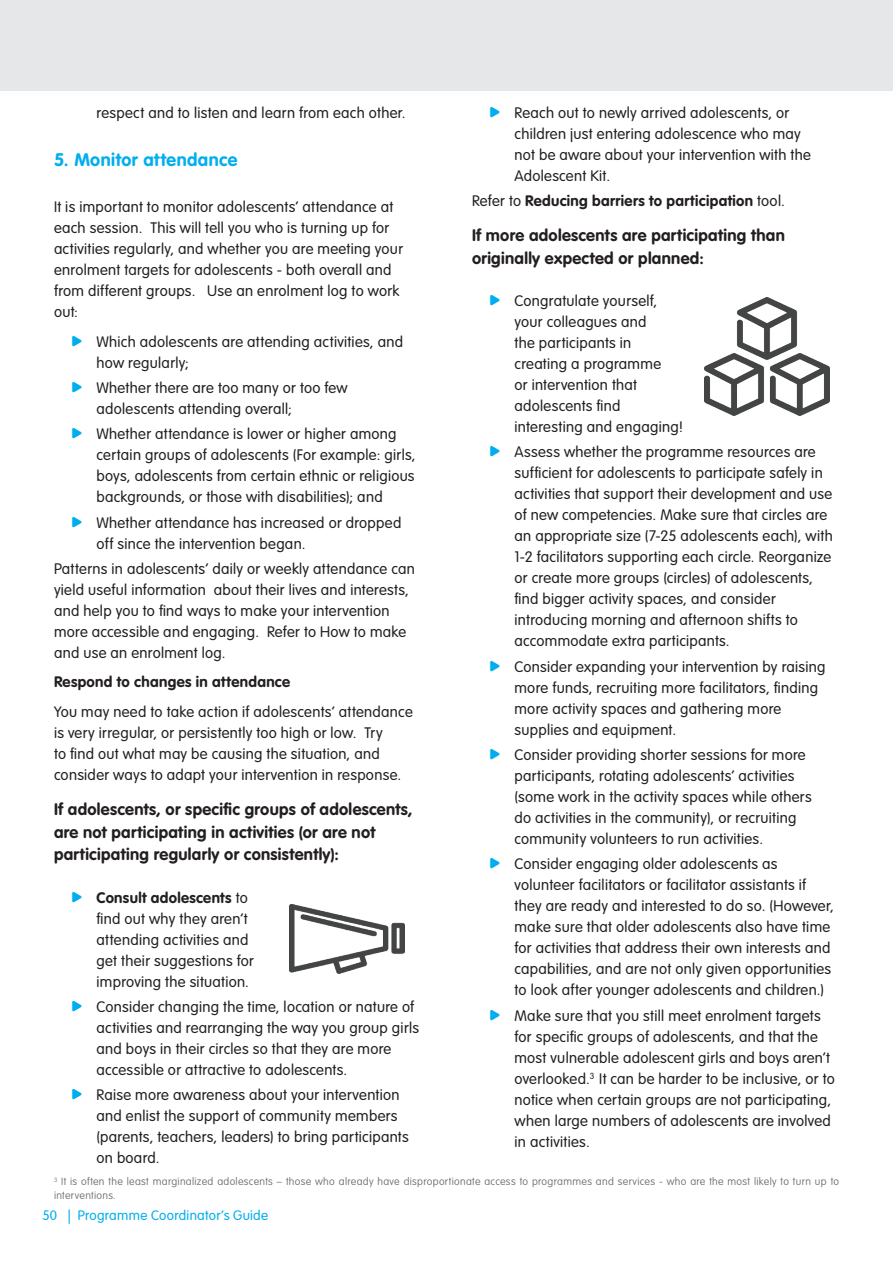
<style>
.page{position:relative;width:893px;height:1263px;background:#fff}
.page>*{position:absolute;margin:0;border:0;box-sizing:border-box;transform-origin:0 0}
.Subheading_Blue{font:700 18px "VAG Rounded Std";letter-spacing:.025em;color:#00aeef}
.Intro{font:700 16.5px/22.5px "VAG Rounded Std";letter-spacing:.02em;color:#231f20}
.Paragraph_Text{font:300 15px/21px "VAG Rounded Std";letter-spacing:.02em;color:#231f20}
.Paragraph_Text-2{font:700 15px "VAG Rounded Std";letter-spacing:.02em;color:#231f20}
.t1{font:300 13.5px "VAG Rounded Std";letter-spacing:.025em;color:#00aeef}
.Footnote_Formatting{font:100 10.5px/13.5px "VAG Rounded Std";letter-spacing:.03em;color:#6c6d70}
.s1{color:#00aeef}
.s2{font-weight:700}
.s3{font-weight:300}
</style>
<div class="page">
<div style="left:0;top:0;width:893px;height:91px;background:#e6e7e9"></div>
<img style="left:290px;top:904px;width:115px;height:69px">
<img style="left:704px;top:298px;width:125px;height:117px">
<p class="Paragraph_Text" style="left:97px;top:103px;width:311px">respect and to listen and learn from each other.</p>
<p class="Subheading_Blue" style="left:54px;top:149px;width:185px">5. Monitor attendance</p>
<p class="Paragraph_Text" style="left:54px;top:197px;width:351px">It is important to monitor adolescents’ attendance at each session. This will tell you who is turning up for activities regularly, and whether you are meeting your enrolment targets for adolescents - both overall and from different groups. Use an enrolment log to work out:</p>
<p class="Paragraph_Text" style="left:97px;top:332px;width:308px;text-indent:-26px"><span class="s1">•</span> Which adolescents are attending activities, and how regularly;</p>
<p class="Paragraph_Text" style="left:97px;top:378px;width:253px;text-indent:-26px"><span class="s1">•</span> Whether there are too many or too few adolescents attending overall;</p>
<p class="Paragraph_Text" style="left:97px;top:424px;width:320px;text-indent:-26px"><span class="s1">•</span> Whether attendance is lower or higher among certain groups of adolescents (For example: girls, boys, adolescents from certain ethnic or religious backgrounds, or those with disabilities); and</p>
<p class="Paragraph_Text" style="left:97px;top:512px;width:306px;text-indent:-26px"><span class="s1">•</span> Whether attendance has increased or dropped off since the intervention began.</p>
<p class="Paragraph_Text" style="left:54px;top:559px;width:362px">Patterns in adolescents’ daily or weekly attendance can yield useful information about their lives and interests, and help you to find ways to make your intervention more accessible and engaging. Refer to How to make and use an enrolment log.</p>
<p class="Paragraph_Text-2" style="left:54px;top:673px;width:238px">Respond to changes in attendance</p>
<p class="Paragraph_Text" style="left:54px;top:702px;width:360px">You may need to take action if adolescents’ attendance is very irregular, or persistently too high or low. Try<br>to find out what may be causing the situation, and consider ways to adapt your intervention in response.</p>
<p class="Intro" style="left:54px;top:799px;width:360px">If adolescents, or specific groups of adolescents, are not participating in activities (or are not participating regularly or consistently):</p>
<p class="Paragraph_Text" style="left:97px;top:887px;width:159px;text-indent:-26px"><span class="s1">•</span> <span class="s2">Consult adolescents</span> to find out why they aren’t attending activities and get their suggestions for improving the situation.</p>
<p class="Paragraph_Text" style="left:97px;top:996px;width:324px;text-indent:-26px"><span class="s1">•</span> Consider changing the time, location or nature of activities and rearranging the way you group girls and boys in their circles so that they are more accessible or attractive to adolescents.</p>
<p class="Paragraph_Text" style="left:97px;top:1085px;width:314px;text-indent:-26px"><span class="s1">•</span> Raise more awareness about your intervention and enlist the support of community members (parents, teachers, leaders) to bring participants on board.</p>
<p class="Paragraph_Text" style="left:514px;top:103px;width:298px;text-indent:-26px"><span class="s1">•</span> Reach out to newly arrived adolescents, or children just entering adolescence who may not be aware about your intervention with the Adolescent Kit.</p>
<p class="Paragraph_Text-2" style="left:472px;top:192px;width:314px"><span class="s3">Refer to</span> Reducing barriers to participation <span class="s3">tool.</span></p>
<p class="Intro" style="left:472px;top:225px;width:314px">If more adolescents are participating than originally expected or planned:</p>
<p class="Paragraph_Text" style="left:514px;top:291px;width:170px;text-indent:-26px"><span class="s1">•</span> Congratulate yourself, your colleagues and<br>the participants in creating a programme<br>or intervention that adolescents find interesting and engaging!</p>
<p class="Paragraph_Text" style="left:514px;top:442px;width:320px;text-indent:-26px"><span class="s1">•</span> Assess whether the programme resources are sufficient for adolescents to participate safely in activities that support their development and use of new competencies. Make sure that circles are an appropriate size (7-25 adolescents each), with 1-2 facilitators supporting each circle. Reorganize or create more groups (circles) of adolescents, find bigger activity spaces, and consider introducing morning and afternoon shifts to accommodate extra participants.</p>
<p class="Paragraph_Text" style="left:514px;top:656px;width:312px;text-indent:-26px"><span class="s1">•</span> Consider expanding your intervention by raising more funds, recruiting more facilitators, finding more activity spaces and gathering more supplies and equipment.</p>
<p class="Paragraph_Text" style="left:514px;top:745px;width:299px;text-indent:-26px"><span class="s1">•</span> Consider providing shorter sessions for more participants, rotating adolescents’ activities (some work in the activity spaces while others do activities in the community), or recruiting community volunteers to run activities.</p>
<p class="Paragraph_Text" style="left:514px;top:854px;width:321px;text-indent:-26px"><span class="s1">•</span> Consider engaging older adolescents as volunteer facilitators or facilitator assistants if they are ready and interested to do so. (However, make sure that older adolescents also have time for activities that address their own interests and capabilities, and are not only given opportunities to look after younger adolescents and children.)</p>
<p class="Paragraph_Text" style="left:514px;top:1005px;width:322px;text-indent:-26px"><span class="s1">•</span> Make sure that you still meet enrolment targets for specific groups of adolescents, and that the most vulnerable adolescent girls and boys aren’t overlooked.<sup>3</sup> It can be harder to be inclusive, or to notice when certain groups are not participating, when large numbers of adolescents are involved in activities.</p>
<p class="Footnote_Formatting" style="left:54px;top:1175px;width:787px"><sup>3</sup> It is often the least marginalized adolescents – those who already have disproportionate access to programmes and services - who are the most likely to turn up to interventions.</p>
<p class="t1" style="left:43px;top:1208px;width:227px">50 | Programme Coordinator’s Guide</p>
</div>
